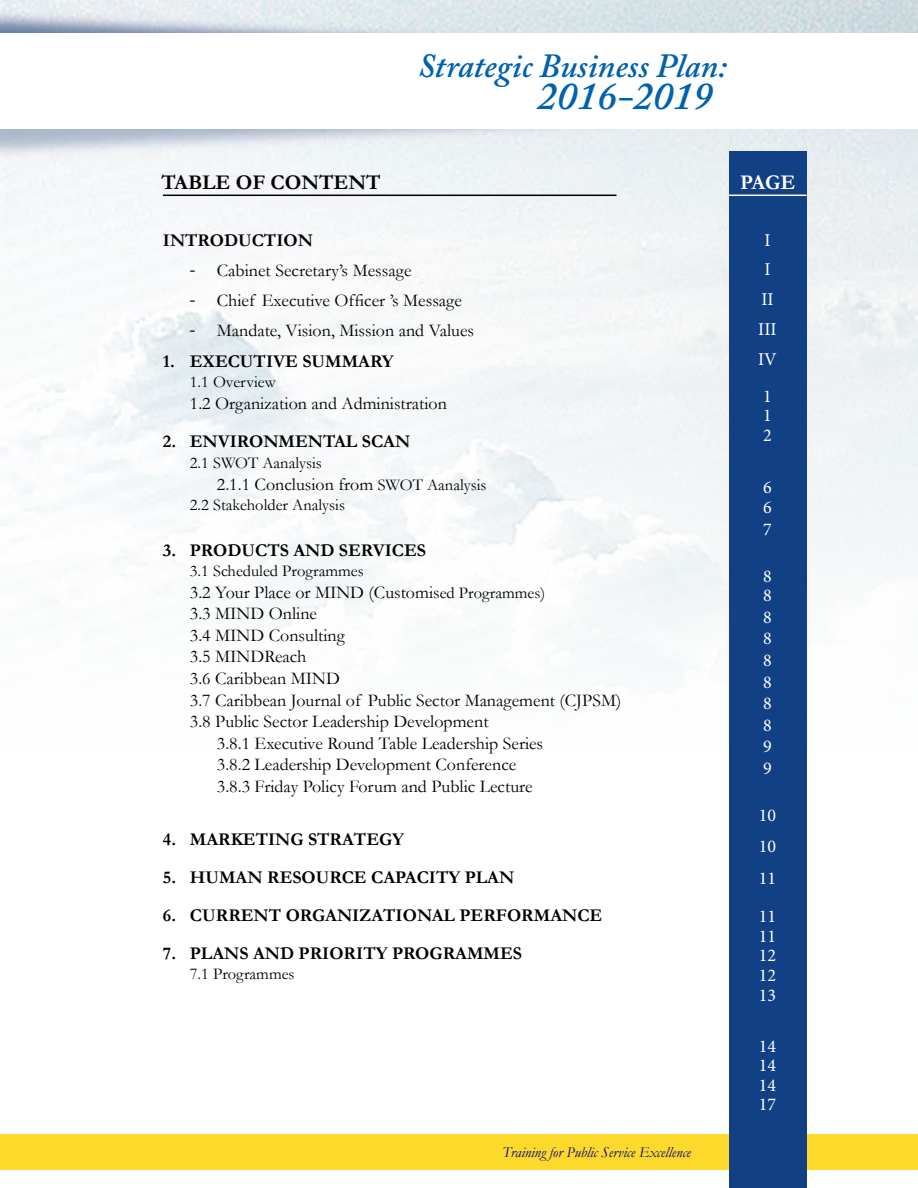
<style>
.page{position:relative;width:918px;height:1188px;background:#fff}
.page>*{position:absolute;margin:0;border:0;box-sizing:border-box;transform-origin:0 0}
.t1{font:italic 600 39.75px "Adobe Caslon Pro";color:#0061ae}
.t2{font:italic 600 33.75px "Adobe Caslon Pro";color:#0061ae}
.t3{font:700 21px "Garamond";color:#000}
.t4{font:700 21px "Garamond";color:#fff}
.t5{font:18px "Garamond";color:#000}
.t6{font:700 18px "Garamond";color:#000}
.t7{font:18px/21.6px "Minion Pro";color:#fff;text-align:justify}
.t8{font:16.5px "Garamond";color:#000}
.t9{font:italic 15px "Garamond";color:#000080}
.s1{font-family:"Myriad Pro"}
.s2{font-size:16.5px}
</style>
<div class="page">
<img style="left:0;top:0;width:918px;height:33px">
<img style="left:0;top:129px;width:918px;height:924px">
<div style="left:0;top:1134px;width:918px;height:36px;background:#fdd92b"></div>
<div style="left:729px;top:151px;width:77px;height:1037px;background:#114084"></div>
<hr style="left:163px;top:195px;width:453px;height:1px;background:#000">
<hr style="left:729px;top:195px;width:78px;height:1px;background:#fff">
<h2 class="t2" style="left:418px;top:46px;width:311px">Strategic Business Plan:</h2>
<h1 class="t1" style="left:537px;top:72px;width:177px">2016-2019</h1>
<p class="t3" style="left:161px;top:168px;width:221px">TABLE OF CONTENT</p>
<p class="t4" style="left:740px;top:168px;width:57px">PAGE</p>
<p class="t6" style="left:163px;top:228px;width:152px">INTRODUCTION</p>
<p class="t5" style="left:190px;top:258px;width:223px"><span class="s1">-</span> Cabinet Secretary’s Message</p>
<p class="t5" style="left:190px;top:288px;width:274px"><span class="s1">-</span> Chief Executive Officer ’s Message</p>
<p class="t5" style="left:190px;top:318px;width:286px"><span class="s1">-</span> Mandate, Vision, Mission and Values</p>
<p class="t6" style="left:163px;top:349px;width:232px">1. EXECUTIVE SUMMARY</p>
<p class="t8" style="left:190px;top:371px;width:87px">1.1 Overview</p>
<p class="t5" style="left:190px;top:391px;width:258px">1.2 Organization and Administration</p>
<p class="t6" style="left:163px;top:429px;width:249px">2. ENVIRONMENTAL SCAN</p>
<p class="t8" style="left:190px;top:452px;width:134px">2.1 SWOT Aanalysis</p>
<p class="t5" style="left:217px;top:472px;width:271px">2.1.1 Conclusion from <span class="s2">SWOT Aanalysis</span></p>
<p class="t8" style="left:190px;top:493px;width:157px">2.2 Stakeholder Analysis</p>
<p class="t6" style="left:163px;top:538px;width:265px">3. PRODUCTS AND SERVICES</p>
<p class="t8" style="left:190px;top:560px;width:175px">3.1 Scheduled Programmes</p>
<p class="t5" style="left:190px;top:580px;width:357px">3.2 Your Place or MIND (Customis<span class="s2">ed Programmes)</span></p>
<p class="t5" style="left:190px;top:602px;width:129px">3.3 MIND Online</p>
<p class="t5" style="left:190px;top:623px;width:156px">3.4 MIND Consulting</p>
<p class="t5" style="left:190px;top:645px;width:118px">3.5 MINDReach</p>
<p class="t5" style="left:190px;top:666px;width:152px">3.6 Caribbean MIND</p>
<p class="t5" style="left:190px;top:688px;width:433px">3.7 Caribbean Journal of Public Sector Management (CJPSM)</p>
<p class="t5" style="left:190px;top:710px;width:300px">3.8 Public Sector Leadership Development</p>
<p class="t5" style="left:217px;top:731px;width:328px">3.8.1 Executive Round Table Leadership Series</p>
<p class="t5" style="left:217px;top:753px;width:301px">3.8.2 Leadership Development Conference</p>
<p class="t5" style="left:217px;top:774px;width:317px">3.8.3 Friday Policy Forum and Public Lecture</p>
<p class="t6" style="left:163px;top:827px;width:243px">4. MARKETING STRATEGY</p>
<p class="t6" style="left:163px;top:865px;width:353px">5. HUMAN RESOURCE CAPACITY PLAN</p>
<p class="t6" style="left:163px;top:903px;width:441px">6. CURRENT ORGANIZATIONAL PERFORMANCE</p>
<p class="t6" style="left:163px;top:942px;width:361px">7. PLANS AND PRIORITY PROGRAMMES</p>
<p class="t8" style="left:190px;top:963px;width:106px">7.1 Programmes</p>
<p class="t9" style="left:502px;top:1142px;width:190px">Training for Public Service Excellence</p>
<p class="t7" style="left:764px;top:229px;width:8px">I</p>
<p class="t7" style="left:764px;top:259px;width:8px">I</p>
<p class="t7" style="left:761px;top:289px;width:14px">II</p>
<p class="t7" style="left:758px;top:318px;width:20px">III</p>
<p class="t7" style="left:758px;top:349px;width:20px">IV</p>
<p class="t7" style="left:763px;top:386px;width:10px">1</p>
<p class="t7" style="left:763px;top:406px;width:10px;line-height:19.8px">1<br>2</p>
<p class="t7" style="left:763px;top:477px;width:10px">6</p>
<p class="t7" style="left:763px;top:518px;width:10px">7</p>
<p class="t7" style="left:763px;top:497px;width:10px">6</p>
<p class="t7" style="left:763px;top:566px;width:10px">8</p>
<p class="t7" style="left:763px;top:606px;width:10px">8<br>8<br>8<br>8<br>8<br>8<br>9<br>9</p>
<p class="t7" style="left:759px;top:799px;width:19px;line-height:31.5px">10<br>10<br>11</p>
<p class="t7" style="left:759px;top:905px;width:19px">11</p>
<p class="t7" style="left:763px;top:585px;width:10px">8</p>
<p class="t7" style="left:759px;top:926px;width:19px">11</p>
<p class="t7" style="left:759px;top:945px;width:19px">12</p>
<p class="t7" style="left:759px;top:965px;width:19px">12</p>
<p class="t7" style="left:759px;top:984px;width:19px">13</p>
<p class="t7" style="left:759px;top:1036px;width:19px">14</p>
<p class="t7" style="left:759px;top:1055px;width:19px">14</p>
<p class="t7" style="left:759px;top:1074px;width:19px">14</p>
<p class="t7" style="left:759px;top:1094px;width:19px">17</p>
</div>
